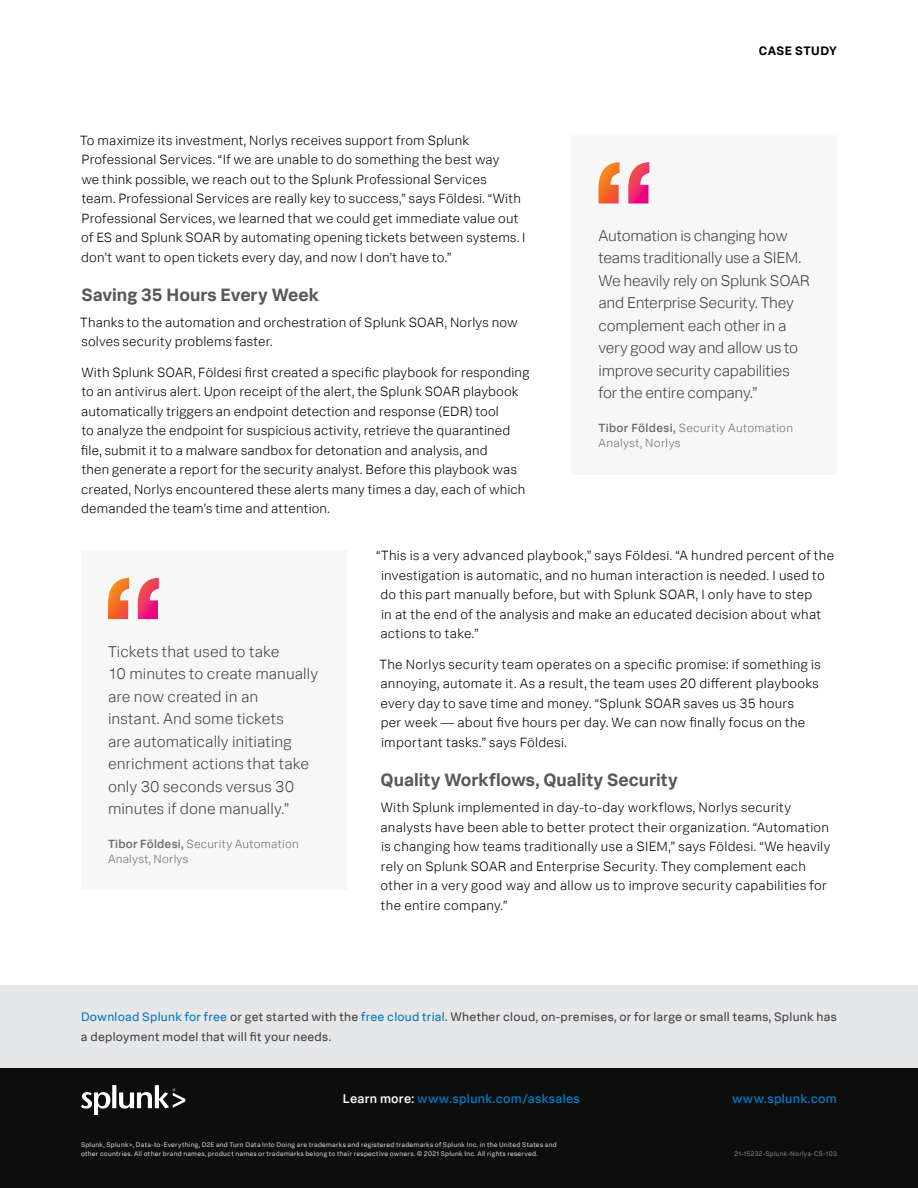
<style>
.page{position:relative;width:918px;height:1188px;background:#fff}
.page>*{position:absolute;margin:0;border:0;box-sizing:border-box;transform-origin:0 0}
.t1{font:700 18px "Splunk Data Sans Pro";color:#58595b}
.t2{font:300 15.75px/22.5px "Splunk Data Sans Pro";letter-spacing:-.01em;color:#414042}
.t3{font:300 13.5px/19.5px "Splunk Data Sans Pro";letter-spacing:.015em;color:#000}
.t4{font:500 12.75px "Splunk Data Sans Pro";letter-spacing:.02em;color:#0077be}
.t5{font:12.3px/19.5px "Splunk Data Sans Pro";letter-spacing:.02em;color:#414042}
.t6{font:700 12.3px "Splunk Data Sans Pro";letter-spacing:.035em;color:#000}
.t7{font:300 12px/15px "Splunk Data Sans Pro";letter-spacing:.025em;color:#6d6e71}
.t8{font:6.75px/8.7px "Splunk Data Sans Pro";letter-spacing:.035em;color:#d1d3d4}
.t9{font:6.75px "Splunk Data Sans Pro";letter-spacing:.04em;color:#808285}
.s1{font-weight:500}
.s2{color:#0077be}
.s3{color:#fff}
</style>
<div class="page">
<div style="left:0;top:1066px;width:918px;height:122px;background:#0d0d0d"></div>
<svg style="left:81px;top:1085px;width:104px;height:29px"></svg>
<div style="left:81px;top:551px;width:265px;height:339px;background:#f7f7f7"></div>
<svg style="left:108px;top:578px;width:51px;height:41px"></svg>
<div style="left:0;top:986px;width:918px;height:82px;background:#e6e7e8"></div>
<div style="left:572px;top:135px;width:265px;height:339px;background:#f7f7f7"></div>
<svg style="left:598px;top:162px;width:51px;height:42px"></svg>
<p class="t3" style="left:80px;top:130px;width:447px">To maximize its investment, Norlys receives support from Splunk Professional Services. “If we are unable to do something the best way<br>we think possible, we reach out to the Splunk Professional Services<br>team. Professional Services are really key to success,” says Földesi. “With Professional Services, we learned that we could get immediate value out of ES and Splunk SOAR by automating opening tickets between systems. I don’t want to open tickets every day, and now I don’t have to.”</p>
<h1 class="t1" style="left:82px;top:283px;width:239px">Saving 35 Hours Every Week</h1>
<p class="t3" style="left:80px;top:312px;width:439px">Thanks to the automation and orchestration of Splunk SOAR, Norlys now solves security problems faster.</p>
<p class="t3" style="left:81px;top:362px;width:450px">With Splunk SOAR, Földesi first created a specific playbook for responding to an antivirus alert. Upon receipt of the alert, the Splunk SOAR playbook automatically triggers an endpoint detection and response (EDR) tool<br>to analyze the endpoint for suspicious activity, retrieve the quarantined file, submit it to a malware sandbox for detonation and analysis, and<br>then generate a report for the security analyst. Before this playbook was created, Norlys encountered these alerts many times a day, each of which demanded the team’s time and attention.</p>
<p class="t6" style="left:759px;top:43px;width:80px">CASE STUDY</p>
<p class="t2" style="left:598px;top:224px;width:213px">Automation is changing how teams traditionally use a SIEM.<br>We heavily rely on Splunk SOAR and Enterprise Security. They complement each other in a very good way and allow us to improve security capabilities for the entire company.”</p>
<p class="t7" style="left:598px;top:421px;width:196px"><span class="s1">Tibor Földesi,</span> Security Automation<br>Analyst, Norlys</p>
<p class="t2" style="left:108px;top:640px;width:212px">Tickets that used to take<br>10 minutes to create manually are now created in an<br>instant. And some tickets<br>are automatically initiating enrichment actions that take only 30 seconds versus 30 minutes if done manually.”</p>
<p class="t7" style="left:108px;top:836px;width:192px"><span class="s1">Tibor Földesi,</span> Security Automation<br>Analyst, Norlys</p>
<p class="t3" style="left:380px;top:546px;width:455px;text-indent:-4px">“This is a very advanced playbook,” says Földesi. “A hundred percent of the investigation is automatic, and no human interaction is needed. I used to do this part manually before, but with Splunk SOAR, I only have to step<br>in at the end of the analysis and make an educated decision about what actions to take.”</p>
<p class="t3" style="left:380px;top:654px;width:443px">The Norlys security team operates on a specific promise: if something is annoying, automate it. As a result, the team uses 20 different playbooks every day to save time and money. “Splunk SOAR saves us 35 hours<br>per week — about five hours per day. We can now finally focus on the important tasks.” says Földesi.</p>
<h1 class="t1" style="left:381px;top:769px;width:299px">Quality Workflows, Quality Security</h1>
<p class="t3" style="left:380px;top:798px;width:451px">With Splunk implemented in day-to-day workflows, Norlys security analysts have been able to better protect their organization. “Automation is changing how teams traditionally use a SIEM,” says Földesi. “We heavily rely on Splunk SOAR and Enterprise Security. They complement each other in a very good way and allow us to improve security capabilities for the entire company.”</p>
<p class="t5" style="left:81px;top:1007px;width:757px"><span class="s2">Download Splunk for free</span> or get started with the <span class="s2">free cloud trial</span>. Whether cloud, on-premises, or for large or small teams, Splunk has a deployment model that will fit your needs.</p>
<p class="t4" style="left:343px;top:1091px;width:239px"><span class="s3">Learn more:</span> www.splunk.com/asksales</p>
<p class="t4" style="left:732px;top:1091px;width:106px">www.splunk.com</p>
<p class="t8" style="left:81px;top:1141px;width:477px">Splunk, Splunk&gt;, Data-to-Everything, D2E and Turn Data Into Doing are trademarks and registered trademarks of Splunk Inc. in the United States and other countries. All other brand names, product names or trademarks belong to their respective owners. © 2021 Splunk Inc. All rights reserved.</p>
<p class="t9" style="left:735px;top:1150px;width:104px">21-15232-Splunk-Norlys-CS-103</p>
</div>
